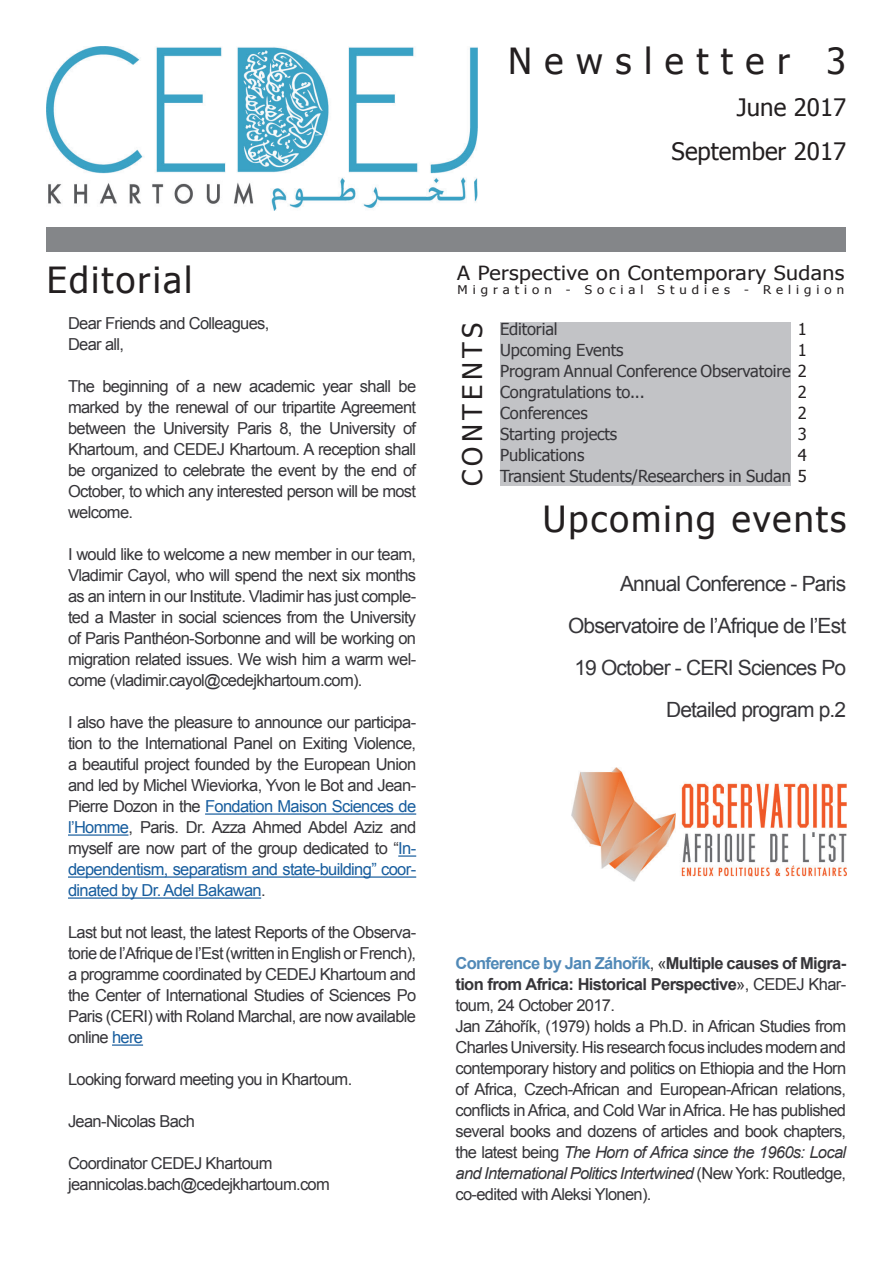
<style>
.page{position:relative;width:893px;height:1263px;background:#fff}
.page>*{position:absolute;margin:0;border:0;box-sizing:border-box;transform-origin:0 0}
.t1{font:36px "Tahoma";letter-spacing:.06em;color:#231f20}
.t2{font:36px "Tahoma";letter-spacing:.35em;color:#231f20}
.t3{font:27px "Tahoma";letter-spacing:.16em;color:#231f20}
.t4{font:24px "Tahoma";color:#231f20}
.Corps_de_texte{font:21px "Arial";letter-spacing:-.04em;color:#363539}
.t5{font:19.5px "Tahoma";letter-spacing:.02em;color:#231f20;scale:1.1 1}
.Corps_de_texte-2{font:16.5px/21px "Arial";letter-spacing:-.04em;color:#363539;text-align:justify}
.Corps_de_texte-3{font:16.5px "Tahoma";letter-spacing:-.01em;color:#363539}
.Corps_de_texte-4{font:700 16.5px/21px "Arial";letter-spacing:-.04em;color:#363539;text-align:justify}
.t6{font:16.5px "Tahoma";color:#231f20}
.t7{font:12px "Tahoma";letter-spacing:.38em;color:#231f20;scale:1.1 1}
.s1{color:#175d9e}
.s2{color:#231f20}
.s3{color:#5189b7}
.s4{font-weight:400}
.s5{font-style:italic}
</style>
<div class="page">
<img style="left:47px;top:47px;width:431px;height:163px">
<hr style="left:205px;top:813px;width:211px;height:2px;background:#175d9e">
<hr style="left:68px;top:834px;width:61px;height:2px;background:#175d9e">
<svg style="left:398px;top:855px;width:18px;height:2px"></svg>
<hr style="left:68px;top:876px;width:348px;height:2px;background:#175d9e">
<hr style="left:68px;top:897px;width:193px;height:2px;background:#175d9e">
<hr style="left:112px;top:1044px;width:31px;height:2px;background:#175d9e">
<div style="left:500px;top:322px;width:291px;height:164px;background:#c2c3c6"></div>
<div style="left:47px;top:227px;width:799px;height:25px;background:#848689"></div>
<img style="left:571px;top:767px;width:275px;height:114px">
<p class="t2" style="left:508px;top:37px;width:340px">Newsletter 3</p>
<p class="t4" style="left:737px;top:91px;width:111px">June 2017</p>
<p class="t4" style="left:672px;top:135px;width:176px">September 2017</p>
<p class="t1" style="left:47px;top:256px;width:147px">Editorial</p>
<p class="Corps_de_texte-2" style="left:68px;top:313px;width:203px">Dear Friends and Colleagues,</p>
<p class="Corps_de_texte-2" style="left:68px;top:334px;width:58px">Dear all,</p>
<p class="Corps_de_texte-2" style="left:68px;top:376px;width:350px">The beginning of a new academic year shall be marked by the renewal of our tripartite Agreement between the University Paris 8, the University of Khartoum, and CEDEJ Khartoum. A reception shall be organized to celebrate the event by the end of October, to which any interested person will be most welcome.</p>
<p class="Corps_de_texte-2" style="left:68px;top:544px;width:350px">I would like to welcome a new member in our team, Vladimir Cayol, who will spend the next six months as an intern in our Institute. Vladimir has just comple&shy;ted a Master in social sciences from the University of Paris Panthéon-Sorbonne and will be working on migration related issues. We wish him a warm wel&shy;come (vladimir.cayol@cedejkhartoum.com).</p>
<p class="Corps_de_texte-2" style="left:68px;top:712px;width:350px">I also have the pleasure to announce our participa&shy;tion to the International Panel on Exiting Violence, a beautiful project founded by the European Union and led by Michel Wieviorka, Yvon le Bot and Jean-Pierre Dozon in the <span class="s1">Fondation Maison Sciences de l’Homme</span>, Paris. Dr. Azza Ahmed Abdel Aziz and myself are now part of the group dedicated to “<span class="s1">In&shy;dependentism, separatism and state-building” coor&shy;dinated by Dr. Adel Bakawan</span>.</p>
<p class="Corps_de_texte-2" style="left:68px;top:922px;width:350px">Last but not least, the latest Reports of the Observa&shy;torie de l’Afrique de l’Est (written in English or French), a programme coordinated by CEDEJ Khartoum and the Center of International Studies of Sciences Po Paris (CERI) with Roland Marchal, are now available online <span class="s1">here</span></p>
<p class="Corps_de_texte-2" style="left:68px;top:1069px;width:286px">Looking forward meeting you in Khartoum.</p>
<p class="Corps_de_texte-2" style="left:68px;top:1111px;width:128px">Jean-Nicolas Bach</p>
<p class="Corps_de_texte-2" style="left:68px;top:1153px;width:206px">Coordinator CEDEJ Khartoum</p>
<p class="Corps_de_texte-2" style="left:68px;top:1174px;width:263px">jeannicolas.bach@cedejkhartoum.com</p>
<p class="t5" style="left:457px;top:260px;width:353px">A Perspective on Contemporary Sudans</p>
<p class="t7" style="left:458px;top:282px;width:353px">Migration - Social Studies - Religion</p>
<p class="t3" style="left:454px;top:486px;width:165px;rotate:-90deg">CONTENTS</p>
<p class="Corps_de_texte-3" style="left:500px;top:318px;width:59px">Editorial</p>
<p class="Corps_de_texte-3" style="left:500px;top:339px;width:125px">Upcoming Events</p>
<p class="Corps_de_texte-3" style="left:500px;top:360px;width:308px">Program Annual Conference Observatoire <span class="s2">2</span></p>
<p class="Corps_de_texte-3" style="left:500px;top:381px;width:146px">Congratulations to...</p>
<p class="Corps_de_texte-3" style="left:500px;top:402px;width:89px">Conferences</p>
<p class="Corps_de_texte-3" style="left:500px;top:423px;width:119px">Starting projects</p>
<p class="Corps_de_texte-3" style="left:500px;top:444px;width:86px">Publications</p>
<p class="Corps_de_texte-3" style="left:500px;top:465px;width:308px">Transient Students/Researchers in Sudan <span class="s2">5</span></p>
<p class="t6" style="left:798px;top:318px;width:11px">1</p>
<p class="t6" style="left:798px;top:339px;width:11px">1</p>
<p class="t6" style="left:798px;top:381px;width:11px">2</p>
<p class="t6" style="left:798px;top:402px;width:11px">2</p>
<p class="t6" style="left:798px;top:423px;width:11px">3</p>
<p class="t6" style="left:798px;top:444px;width:11px">4</p>
<p class="t1" style="left:543px;top:494px;width:305px">Upcoming events</p>
<p class="Corps_de_texte" style="left:620px;top:570px;width:228px">Annual Conference - Paris</p>
<p class="Corps_de_texte" style="left:568px;top:612px;width:280px">Observatoire de l’Afrique de l’Est</p>
<p class="Corps_de_texte" style="left:574px;top:654px;width:273px">19 October - CERI Sciences Po</p>
<p class="Corps_de_texte" style="left:666px;top:696px;width:182px">Detailed program p.2</p>
<p class="Corps_de_texte-4" style="left:455px;top:953px;width:392px"><span class="s3">Conference by Jan Záhořík</span><span class="s4">, «</span>Multiple causes of Migra&shy;tion from Africa: Historical Perspective<span class="s4">», CEDEJ Khar&shy;toum, 24 October 2017.</span></p>
<p class="Corps_de_texte-2" style="left:455px;top:1016px;width:392px">Jan Záhořík, (1979) holds a Ph.D. in African Studies from Charles University. His research focus includes modern and contemporary history and politics on Ethiopia and the Horn of Africa, Czech-African and European-African relations, conflicts in Africa, and Cold War in Africa. He has published several books and dozens of articles and book chapters, the latest being <span class="s5">The Horn of Africa since the 1960s: Local and International Politics Intertwined</span> (New York: Routledge, co-edited with Aleksi Ylonen).</p>
</div>
